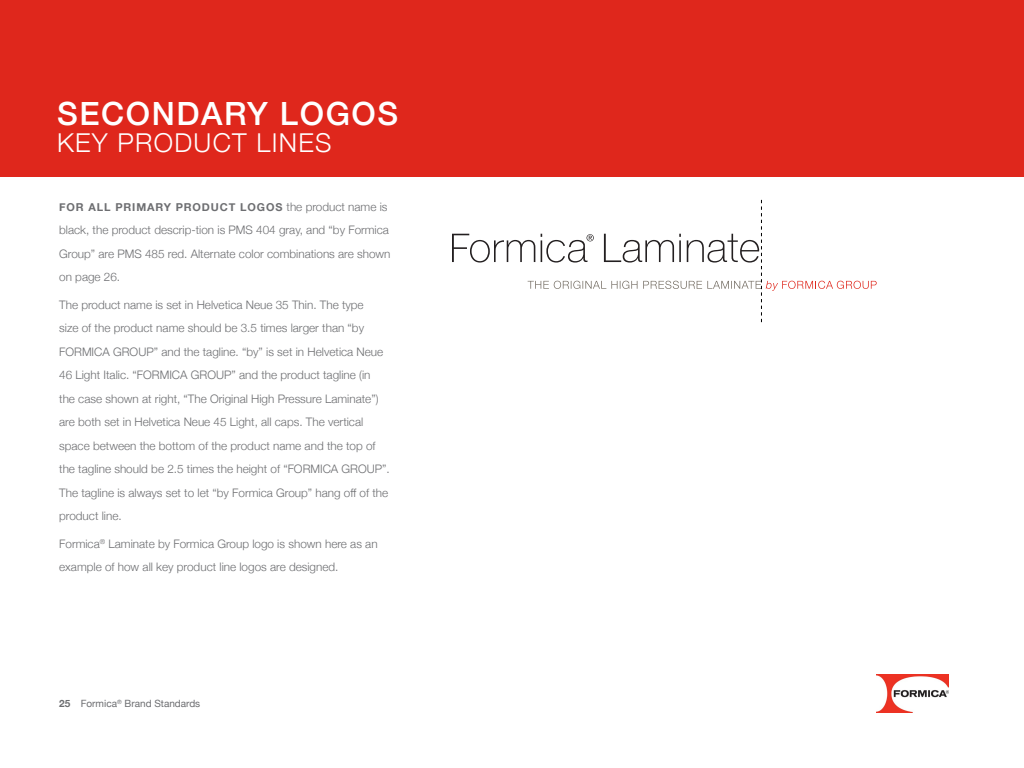
<style>
.page{position:relative;width:1024px;height:768px;background:#fff}
.page>*{position:absolute;margin:0;border:0;box-sizing:border-box;transform-origin:0 0}
.t1{font:500 32px "Helvetica Neue";letter-spacing:.05em;color:#fff}
.t2{font:300 26px "Helvetica Neue";letter-spacing:.05em;color:#fff}
.t3{font:300 11.7px/23.5px "Helvetica Neue";color:#6d6e71}
.t4{font:700 10.9px "Helvetica Neue";letter-spacing:.08em;color:#6d6e71}
.t5{font:10px "Helvetica Neue";color:#6d6e71}
.t6{font:700 10px "Helvetica Neue";color:#6d6e71}
.s1{font-weight:300;font-size:11.7px}
</style>
<div class="page">
<img style="left:877px;top:674px;width:72px;height:38px">
<div style="left:0;top:0;width:1024px;height:177px;background:#df271c"></div>
<svg style="left:452px;top:200px;width:425px;height:122px"></svg>
<h1 class="t1" style="left:57px;top:88px;width:343px">SECONDARY LOGOS</h1>
<h2 class="t2" style="left:57px;top:121px;width:276px">KEY PRODUCT LINES</h2>
<p class="t4" style="left:59px;top:198px;width:330px">FOR ALL PRIMARY PRODUCT LOGOS <span class="s1">the product name is</span></p>
<p class="t3" style="left:59px;top:217px;width:333px">black, the product descrip-tion is PMS 404 gray, and “by Formica<br>Group” are PMS 485 red. Alternate color combinations are shown on page 26.</p>
<p class="t3" style="left:59px;top:292px;width:332px">The product name is set in Helvetica Neue 35 Thin. The type<br>size of the product name should be 3.5 times larger than “by FORMICA GROUP” and the tagline. “by” is set in Helvetica Neue 46 Light Italic. “FORMICA GROUP” and the product tagline (in<br>the case shown at right, “The Original High Pressure Laminate”) are both set in Helvetica Neue 45 Light, all caps. The vertical space between the bottom of the product name and the top of the tagline should be 2.5 times the height of “FORMICA GROUP”.<br>The tagline is always set to let “by Formica Group” hang off of the product line.</p>
<p class="t3" style="left:59px;top:531px;width:320px">Formica<sup>®</sup> Laminate by Formica Group logo is shown here as an example of how all key product line logos are designed.</p>
<p class="t6" style="left:59px;top:696px;width:13px">25</p>
<p class="t5" style="left:81px;top:696px;width:121px">Formica<sup>®</sup> Brand Standards</p>
</div>
